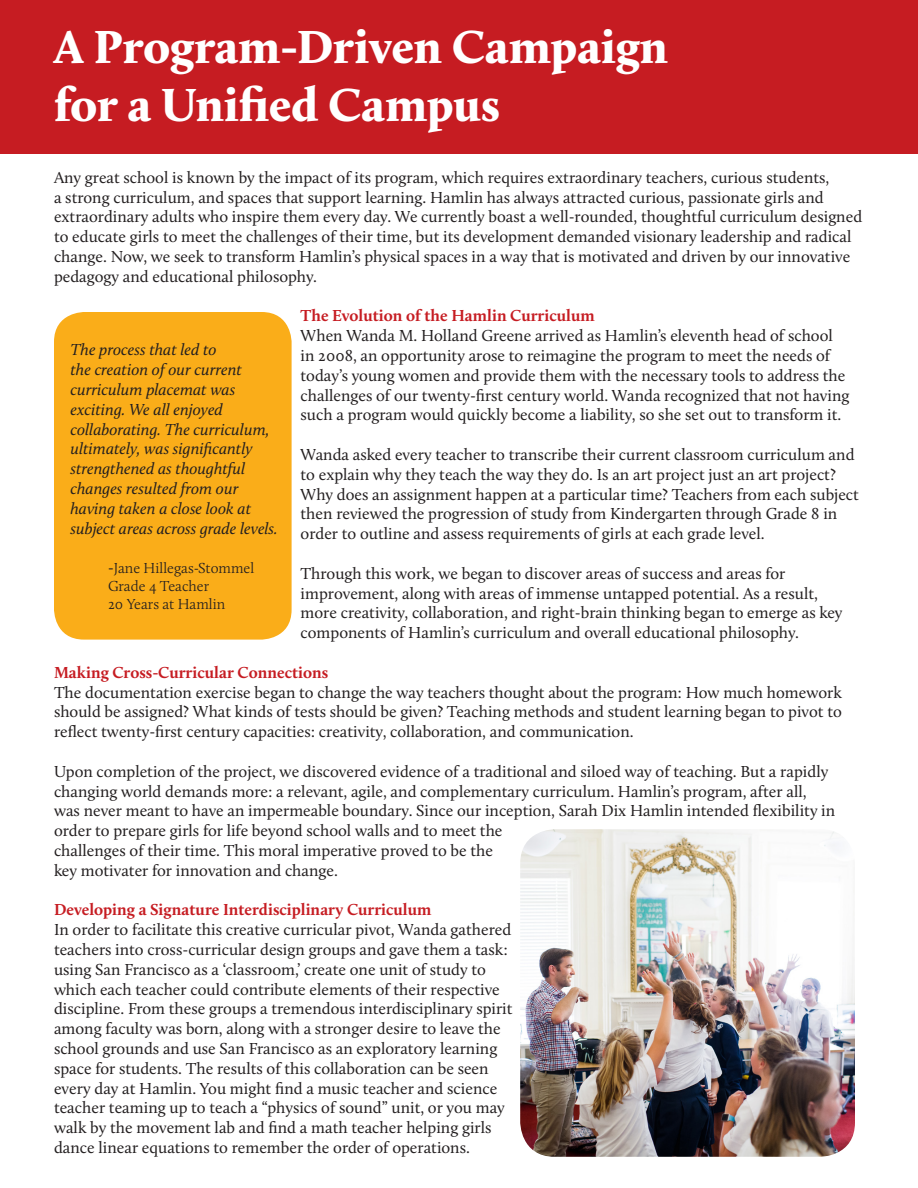
<style>
.page{position:relative;width:918px;height:1188px;background:#fff}
.page>*{position:absolute;margin:0;border:0;box-sizing:border-box;transform-origin:0 0}
.t1{font:900 48px/57.6px "Calluna";color:#fff}
.t2{font:16.5px/19.8px "Calluna";color:#231f20}
.t3{font:italic 16.5px/19.8px "Calluna";color:#231f20}
.t4{font:700 16.5px "Calluna";color:#c61c22}
.t5{font:300 15px "Calluna";color:#231f20}
.s1{font-weight:400;font-style:italic;font-size:16.5px}
</style>
<div class="page">
<div style="left:0;top:0;width:918px;height:153px;background:#c61c22"></div>
<div style="left:54px;top:312px;width:238px;height:328px;background:#faad19;border-radius:30px"></div>
<img style="left:520px;top:829px;width:335px;height:328px">
<p class="t1" style="left:54px;top:17px;width:616px">A Program-Driven Campaign for a Unified Campus</p>
<p class="t2" style="left:54px;top:167px;width:810px">Any great school is known by the impact of its program, which requires extraordinary teachers, curious students,<br>a strong curriculum, and spaces that support learning. Hamlin has always attracted curious, passionate girls and extraordinary adults who inspire them every day. We currently boast a well-rounded, thoughtful curriculum designed to educate girls to meet the challenges of their time, but its development demanded visionary leadership and radical change. Now, we seek to transform Hamlin’s physical spaces in a way that is motivated and driven by our innovative pedagogy and educational philosophy.</p>
<p class="t4" style="left:301px;top:306px;width:296px">The Evolution of the Hamlin Curriculum</p>
<p class="t2" style="left:301px;top:326px;width:550px">When Wanda M. Holland Greene arrived as Hamlin’s eleventh head of school in 2008, an opportunity arose to reimagine the program to meet the needs of today’s young women and provide them with the necessary tools to address the challenges of our twenty-first century world. Wanda recognized that not having such a program would quickly become a liability, so she set out to transform it.</p>
<p class="t2" style="left:301px;top:444px;width:560px">Wanda asked every teacher to transcribe their current classroom curriculum and to explain why they teach the way they do. Is an art project just an art project?<br>Why does an assignment happen at a particular time? Teachers from each subject then reviewed the progression of study from Kindergarten through Grade 8 in order to outline and assess requirements of girls at each grade level.</p>
<p class="t2" style="left:301px;top:563px;width:543px">Through this work, we began to discover areas of success and areas for improvement, along with areas of immense untapped potential. As a result, more creativity, collaboration, and right-brain thinking began to emerge as key components of Hamlin’s curriculum and overall educational philosophy.</p>
<p class="t4" style="left:54px;top:662px;width:276px">Making Cross-Curricular Connections</p>
<p class="t2" style="left:54px;top:682px;width:789px;text-align:justify">The documentation exercise began to change the way teachers thought about the program: How much homework should be assigned? What kinds of tests should be given? Teaching methods and student learning began to pivot to reflect twenty-first century capacities: creativity, collaboration, and communication.</p>
<p class="t2" style="left:54px;top:761px;width:783px">Upon completion of the project, we discovered evidence of a traditional and siloed way of teaching. But a rapidly changing world demands more: a relevant, agile, and complementary curriculum. Hamlin’s program, after all, was never meant to have an impermeable boundary. Since our inception, Sarah Dix Hamlin intended flexibility in order to prepare girls for life beyond school walls and to meet the<br>challenges of their time. This moral imperative proved to be the<br>key motivater for innovation and change.</p>
<p class="t4" style="left:54px;top:900px;width:379px">Developing a Signature Interdisciplinary Curriculum</p>
<p class="t2" style="left:54px;top:920px;width:460px">In order to facilitate this creative curricular pivot, Wanda gathered teachers into cross-curricular design groups and gave them a task: using San Francisco as a ‘classroom,’ create one unit of study to which each teacher could contribute elements of their respective discipline. From these groups a tremendous interdisciplinary spirit among faculty was born, along with a stronger desire to leave the school grounds and use San Francisco as an exploratory learning space for students. The results of this collaboration can be seen every day at Hamlin. You might find a music teacher and science teacher teaming up to teach a “physics of sound” unit, or you may walk by the movement lab and find a math teacher helping girls dance linear equations to remember the order of operations.</p>
<p class="t3" style="left:70px;top:340px;width:209px">The process that led to<br>the creation of our current curriculum placemat was exciting. We all enjoyed collaborating. The curriculum, ultimately, was significantly strengthened as thoughtful changes resulted from our having taken a close look at subject areas across grade levels.</p>
<p class="t5" style="left:108px;top:559px;width:148px"><span class="s1">-</span>Jane Hillegas-Stommel</p>
<p class="t5" style="left:108px;top:577px;width:103px">Grade 4 Teacher</p>
<p class="t5" style="left:108px;top:595px;width:119px">20 Years at Hamlin</p>
</div>
